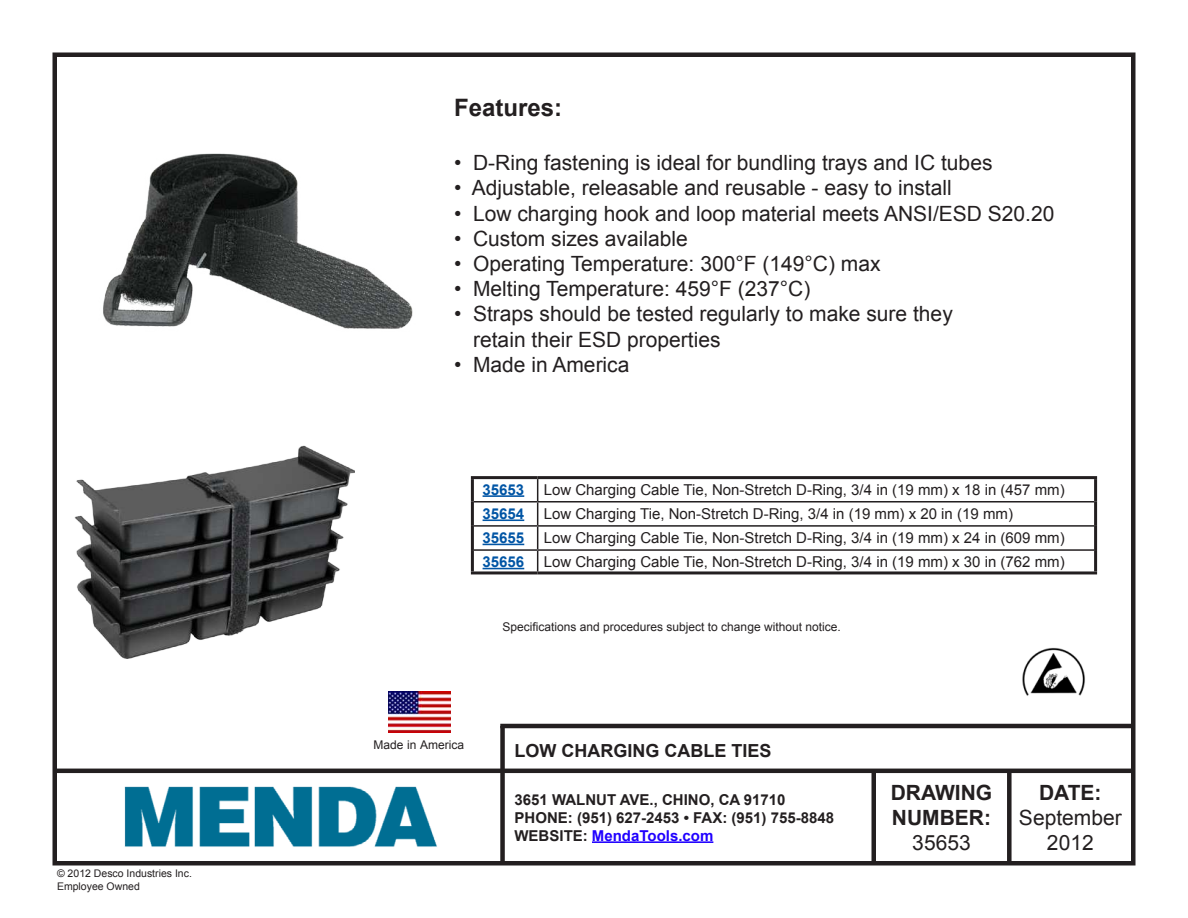
<style>
.page{position:relative;width:1188px;height:918px;background:#fff}
.page>*{position:absolute;margin:0;border:0;box-sizing:border-box;transform-origin:0 0}
.t1{font:700 24px "Arial";color:#231f20}
.t2{font:21px/25.2px "Arial";color:#231f20;text-align:center}
.t3{font:700 21px/25.2px "Arial";color:#231f20}
.t4{font:700 18px "Arial";color:#231f20}
.t5{font:15px "Arial";color:#231f20}
.t6{font:700 15px/18px "Arial";color:#231f20}
.t7{font:700 15px "Arial";color:#0155a5}
.t8{font:12px "Arial";color:#231f20}
.t9{font:10.5px/12.6px "Arial";color:#231f20}
.s1{color:#2000ff}
</style>
<div class="page">
<div style="left:53px;top:52px;width:1083px;height:813px;border:5px solid #231f20"></div>
<hr style="left:54px;top:769px;width:1080px;height:4px;background:#231f20">
<div style="left:500px;top:726px;width:5px;height:138px;background:#231f20"></div>
<hr style="left:872px;top:772px;width:4px;height:91px;background:#231f20">
<div style="left:1007px;top:772px;width:5px;height:91px;background:#231f20"></div>
<hr style="left:592px;top:841px;width:121px;height:2px;background:#2000ff">
<hr style="left:471px;top:476px;width:67px;height:3px;background:#231f20">
<hr style="left:471px;top:479px;width:3px;height:23px;background:#231f20">
<hr style="left:538px;top:476px;width:559px;height:3px;background:#231f20">
<hr style="left:1094px;top:479px;width:3px;height:23px;background:#231f20">
<hr style="left:471px;top:502px;width:3px;height:24px;background:#231f20">
<hr style="left:1094px;top:502px;width:3px;height:24px;background:#231f20">
<hr style="left:471px;top:526px;width:3px;height:24px;background:#231f20">
<hr style="left:1094px;top:526px;width:3px;height:24px;background:#231f20">
<hr style="left:471px;top:550px;width:3px;height:21px;background:#231f20">
<hr style="left:1094px;top:550px;width:3px;height:21px;background:#231f20">
<hr style="left:471px;top:571px;width:67px;height:3px;background:#231f20">
<hr style="left:538px;top:571px;width:559px;height:3px;background:#231f20">
<hr style="left:474px;top:501px;width:64px;height:2px;background:#231f20">
<hr style="left:538px;top:501px;width:556px;height:2px;background:#231f20">
<hr style="left:474px;top:525px;width:64px;height:2px;background:#231f20">
<hr style="left:538px;top:525px;width:556px;height:2px;background:#231f20">
<hr style="left:474px;top:549px;width:64px;height:2px;background:#231f20">
<hr style="left:538px;top:549px;width:556px;height:2px;background:#231f20">
<svg style="left:537px;top:479px;width:1px;height:92px"></svg>
<hr style="left:483px;top:495px;width:41px;height:2px;background:#0155a5">
<hr style="left:483px;top:519px;width:41px;height:2px;background:#0155a5">
<hr style="left:483px;top:544px;width:41px;height:1px;background:#0155a5">
<hr style="left:483px;top:568px;width:41px;height:1px;background:#0155a5">
<hr style="left:500px;top:724px;width:633px;height:4px;background:#231f20">
<img style="left:124px;top:786px;width:313px;height:61px">
<img style="left:103px;top:153px;width:310px;height:176px">
<img style="left:75px;top:446px;width:280px;height:212px">
<img style="left:1022px;top:647px;width:63px;height:49px">
<img style="left:389px;top:692px;width:61px;height:41px">
<p class="t9" style="left:57px;top:867px;width:136px">© 2012 Desco Industries Inc.<br>Employee Owned</p>
<p class="t1" style="left:454px;top:92px;width:110px">Features:</p>
<p class="t2" style="left:454px;top:150px;width:540px">• D-Ring fastening is ideal for bundling trays and IC tubes</p>
<p class="t2" style="left:454px;top:176px;width:499px">• Adjustable, releasable and reusable - easy to install</p>
<p class="t2" style="left:454px;top:201px;width:602px">• Low charging hook and loop material meets ANSI/ESD S20.20</p>
<p class="t2" style="left:454px;top:226px;width:235px">• Custom sizes available</p>
<p class="t2" style="left:454px;top:251px;width:428px">• Operating Temperature: 300°F (149°C) max</p>
<p class="t2" style="left:454px;top:276px;width:358px">• Melting Temperature: 459°F (237°C)</p>
<p class="t2" style="left:473px;top:302px;width:481px;text-align:left;text-indent:-19px">• Straps should be tested regularly to make sure they retain their ESD properties</p>
<p class="t2" style="left:454px;top:352px;width:177px">• Made in America</p>
<p class="t7" style="left:483px;top:479px;width:43px">35653</p>
<p class="t5" style="left:544px;top:479px;width:523px">Low Charging Cable Tie, Non-Stretch D-Ring, 3/4 in (19 mm) x 18 in (457 mm)</p>
<p class="t7" style="left:483px;top:504px;width:43px">35654</p>
<p class="t5" style="left:544px;top:504px;width:471px">Low Charging Tie, Non-Stretch D-Ring, 3/4 in (19 mm) x 20 in (19 mm)</p>
<p class="t7" style="left:483px;top:528px;width:43px">35655</p>
<p class="t5" style="left:544px;top:528px;width:523px">Low Charging Cable Tie, Non-Stretch D-Ring, 3/4 in (19 mm) x 24 in (609 mm)</p>
<p class="t7" style="left:483px;top:552px;width:43px">35656</p>
<p class="t5" style="left:544px;top:552px;width:523px">Low Charging Cable Tie, Non-Stretch D-Ring, 3/4 in (19 mm) x 30 in (762 mm)</p>
<p class="t8" style="left:503px;top:619px;width:340px">Specifications and procedures subject to change without notice.</p>
<p class="t8" style="left:374px;top:737px;width:92px">Made in America</p>
<p class="t4" style="left:514px;top:738px;width:259px">LOW CHARGING CABLE TIES</p>
<p class="t6" style="left:514px;top:791px;width:321px">3651 WALNUT AVE., CHINO, CA 91710<br>PHONE: (951) 627-2453 • FAX: (951) 755-8848<br>WEBSITE: <span class="s1">MendaTools.com</span></p>
<p class="t3" style="left:891px;top:781px;width:103px">DRAWING<br>NUMBER:</p>
<p class="t2" style="left:912px;top:831px;width:60px">35653</p>
<p class="t3" style="left:1039px;top:781px;width:64px">DATE:</p>
<p class="t2" style="left:1019px;top:805px;width:104px">September<br>2012</p>
</div>
